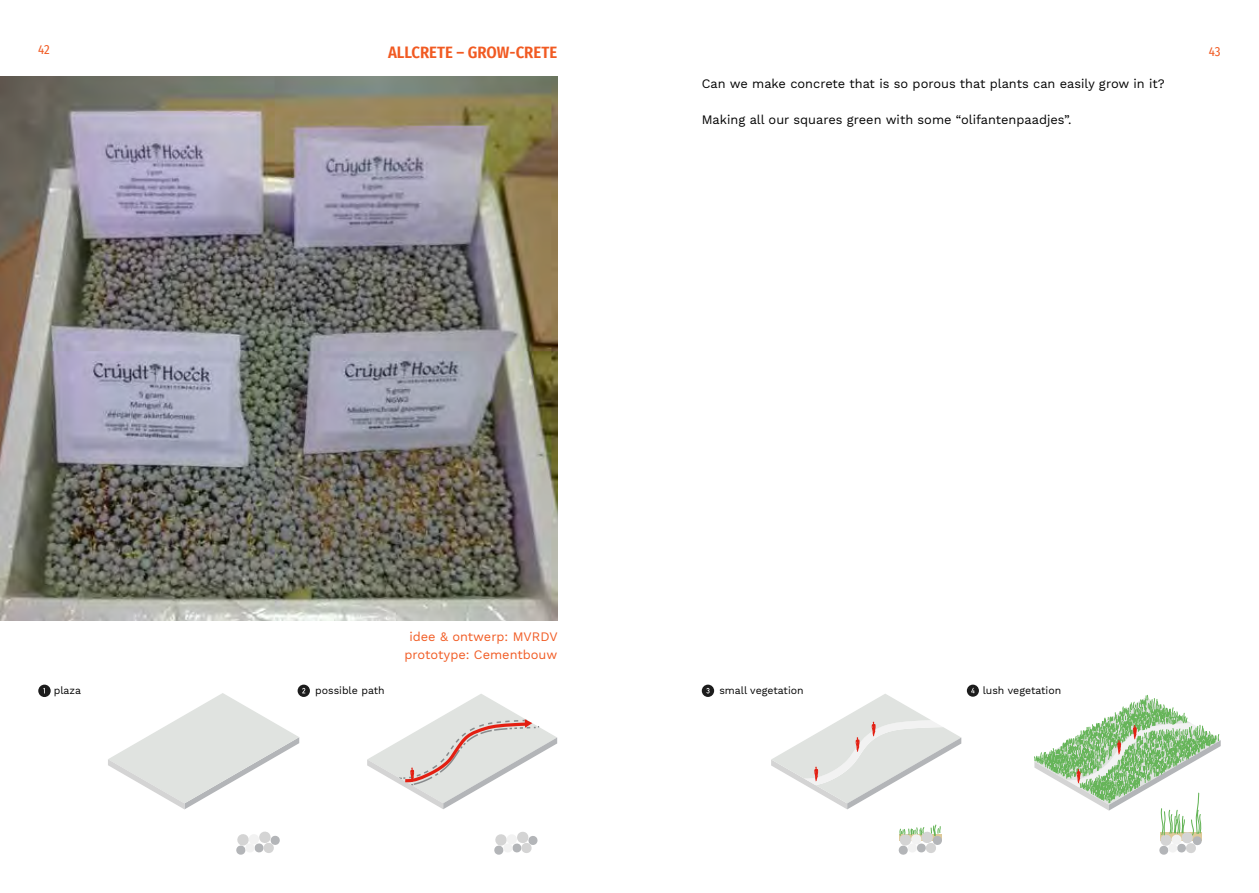
<style>
.page{position:relative;width:1259px;height:893px;background:#fff}
.page>*{position:absolute;margin:0;border:0;box-sizing:border-box;transform-origin:0 0}
.t1{font:600 16.5px "Fira Sans Condensed";color:#f15a22}
.t2{font:12.75px "Work Sans";color:#000}
.t3{font:12.75px/18px "Work Sans";color:#f15a22;text-align:center}
.t4{font:12.75px "Fira Sans Condensed";color:#f15a22}
.t5{font:10.5px "Work Sans";color:#000}
</style>
<div class="page">
<img style="left:0;top:77px;width:557px;height:544px">
<svg style="left:236px;top:831px;width:44px;height:24px"></svg>
<svg style="left:38px;top:685px;width:13px;height:12px"></svg>
<svg style="left:494px;top:832px;width:44px;height:23px"></svg>
<svg style="left:298px;top:685px;width:12px;height:12px"></svg>
<svg style="left:108px;top:688px;width:197px;height:121px"></svg>
<svg style="left:367px;top:694px;width:190px;height:115px"></svg>
<svg style="left:898px;top:824px;width:44px;height:31px"></svg>
<div style="left:702px;top:685px;width:12px;height:12px;background:#1c1c1c;border-radius:50%"></div>
<svg style="left:706px;top:688px;width:3px;height:5px"></svg>
<svg style="left:771px;top:694px;width:190px;height:115px"></svg>
<div style="left:967px;top:685px;width:12px;height:12px;background:#1c1c1c;border-radius:50%"></div>
<svg style="left:971px;top:688px;width:3px;height:5px"></svg>
<svg style="left:1034px;top:694px;width:186px;height:161px"></svg>
<p class="t4" style="left:38px;top:40px;width:13px">42</p>
<p class="t1" style="left:388px;top:39px;width:171px">ALLCRETE – GROW-CRETE</p>
<p class="t4" style="left:1209px;top:41px;width:13px">43</p>
<p class="t2" style="left:702px;top:77px;width:464px">Can we make concrete that is so porous that plants can easily grow in it?</p>
<p class="t2" style="left:702px;top:113px;width:371px">Making all our squares green with some “olifantenpaadjes”.</p>
<p class="t3" style="left:404px;top:628px;width:154px">idee &amp; ontwerp: MVRDV prototype: Cementbouw</p>
<p class="t5" style="left:54px;top:685px;width:29px">plaza</p>
<p class="t5" style="left:315px;top:685px;width:71px">possible path</p>
<p class="t5" style="left:719px;top:685px;width:86px">small vegetation</p>
<p class="t5" style="left:982px;top:685px;width:80px">lush vegetation</p>
</div>
